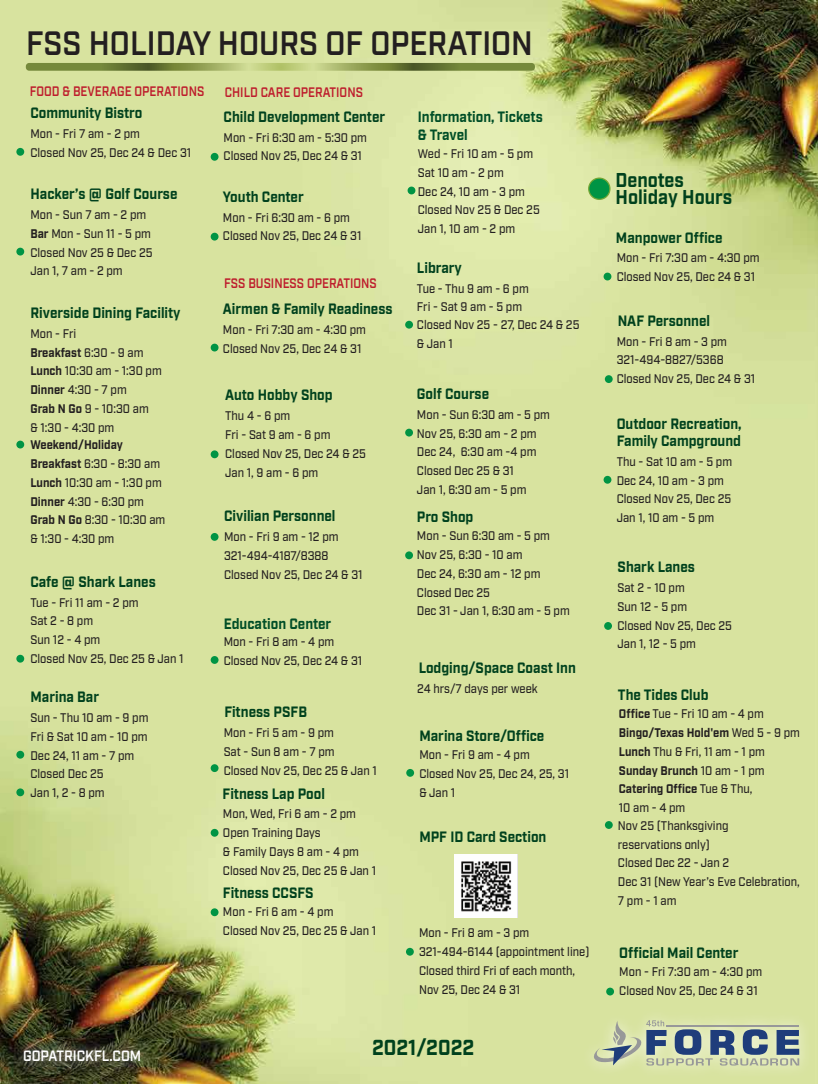
<style>
.page{position:relative;width:818px;height:1084px;background:#fff}
.page>*{position:absolute;margin:0;border:0;box-sizing:border-box;transform-origin:0 0}
.t1{font:600 33.75px "Industry";color:#231f20;scale:.9 1}
.t2{font:700 21.75px "Industry";color:#00411d;scale:.9 1}
.t3{font:700 20px/17.5px "Industry";color:#00411d;scale:.9 1}
.t4{font:700 15px/17.5px "Industry";color:#00411d;scale:.9 1}
.t5{font:700 15px/17.5px "Industry";color:#004e27;scale:.9 1}
.t6{font:600 15px "Industry";color:#fff;scale:.9 1}
.t7{font:600 13.75px "Industry";color:#be1e2d;scale:.85 1}
.t8{font:500 12.5px/18.8px "Industry";color:#231f20;scale:.9 1}
.s1{font-weight:700}
</style>
<div class="page">
<img style="left:0;top:0;width:817px;height:1083px">
<svg style="left:26px;top:63px;width:508px;height:8px;background:#87974e"></svg>
<div style="left:588px;top:178px;width:21px;height:21px;background:#009444;border-radius:50%"></div>
<div style="left:587px;top:177px;width:23px;height:23px;border:1px solid #74a734;border-radius:50%"></div>
<div style="left:210px;top:764px;width:8px;height:8px;background:#009444;border-radius:50%"></div>
<svg style="left:210px;top:828px;width:8px;height:8px"></svg>
<div style="left:210px;top:908px;width:8px;height:8px;background:#009444;border-radius:50%"></div>
<div style="left:405px;top:321px;width:8px;height:7px;background:#009444;border-radius:50%"></div>
<div style="left:604px;top:821px;width:8px;height:7px;background:#009444;border-radius:50%"></div>
<div style="left:405px;top:551px;width:8px;height:8px;background:#009444;border-radius:50%"></div>
<div style="left:405px;top:428px;width:8px;height:8px;background:#009444;border-radius:50%"></div>
<svg style="left:405px;top:947px;width:8px;height:8px"></svg>
<div style="left:603px;top:272px;width:8px;height:8px;background:#009444;border-radius:50%"></div>
<div style="left:604px;top:375px;width:8px;height:8px;background:#009444;border-radius:50%"></div>
<svg style="left:605px;top:987px;width:8px;height:8px"></svg>
<div style="left:603px;top:476px;width:8px;height:7px;background:#009444;border-radius:50%"></div>
<div style="left:406px;top:768px;width:8px;height:8px;background:#009444;border-radius:50%"></div>
<div style="left:210px;top:153px;width:8px;height:8px;background:#009444;border-radius:50%"></div>
<div style="left:210px;top:656px;width:8px;height:7px;background:#009444;border-radius:50%"></div>
<div style="left:210px;top:533px;width:8px;height:7px;background:#009444;border-radius:50%"></div>
<div style="left:210px;top:450px;width:8px;height:8px;background:#009444;border-radius:50%"></div>
<div style="left:210px;top:233px;width:8px;height:7px;background:#009444;border-radius:50%"></div>
<div style="left:210px;top:343px;width:8px;height:8px;background:#009444;border-radius:50%"></div>
<svg style="left:603px;top:622px;width:8px;height:7px"></svg>
<div style="left:16px;top:148px;width:8px;height:8px;background:#009444;border-radius:50%"></div>
<div style="left:16px;top:440px;width:8px;height:8px;background:#009444;border-radius:50%"></div>
<div style="left:407px;top:186px;width:8px;height:8px;background:#009444;border-radius:50%"></div>
<div style="left:16px;top:248px;width:8px;height:7px;background:#009444;border-radius:50%"></div>
<div style="left:16px;top:750px;width:8px;height:8px;background:#009444;border-radius:50%"></div>
<div style="left:16px;top:788px;width:8px;height:8px;background:#009444;border-radius:50%"></div>
<div style="left:16px;top:654px;width:8px;height:8px;background:#009444;border-radius:50%"></div>
<img style="left:574px;top:1001px;width:243px;height:82px">
<svg style="left:592px;top:1020px;width:206px;height:45px;background:#a5b2a1"></svg>
<hr style="left:666px;top:1024px;width:132px;height:2px;background:#979899">
<img style="left:4px;top:1029px;width:156px;height:54px">
<img style="left:454px;top:854px;width:63px;height:63px">
<h1 class="t1" style="left:26px;top:23px;width:564px">FSS HOLIDAY HOURS OF OPERATION</h1>
<p class="t7" style="left:30px;top:83px;width:207px">FOOD &amp; BEVERAGE OPERATIONS</p>
<p class="t4" style="left:30px;top:105px;width:126px">Community Bistro</p>
<p class="t8" style="left:30px;top:124px;width:180px">Mon - Fri 7 am - 2 pm<br>Closed Nov 25, Dec 24 &amp; Dec 31</p>
<p class="t4" style="left:30px;top:186px;width:165px">Hacker’s @ Golf Course</p>
<p class="t8" style="left:30px;top:206px;width:137px">Mon - Sun 7 am - 2 pm<br><span class="s1">Bar</span> Mon - Sun 11 - 5 pm<br>Closed Nov 25 &amp; Dec 25<br>Jan 1, 7 am - 2 pm</p>
<p class="t4" style="left:30px;top:305px;width:168px">Riverside Dining Facility</p>
<p class="t8" style="left:30px;top:324px;width:147px">Mon - Fri<br><span class="s1">Breakfast</span> 6:30 - 9 am<br><span class="s1">Lunch</span> 10:30 am - 1:30 pm<br><span class="s1">Dinner</span> 4:30 - 7 pm<br><span class="s1">Grab N Go</span> 9 - 10:30 am<br>&amp; 1:30 - 4:30 pm</p>
<p class="t8" style="left:30px;top:436px;width:151px"><span class="s1">Weekend/Holiday<br>Breakfast</span> 6:30 - 8:30 am<br><span class="s1">Lunch</span> 10:30 am - 1:30 pm<br><span class="s1">Dinner</span> 4:30 - 6:30 pm<br><span class="s1">Grab N Go</span> 8:30 - 10:30 am &amp; 1:30 - 4:30 pm</p>
<p class="t4" style="left:30px;top:573px;width:141px">Cafe @ Shark Lanes</p>
<p class="t8" style="left:30px;top:593px;width:171px">Tue - Fri 11 am - 2 pm<br>Sat 2 - 8 pm<br>Sun 12 - 4 pm<br>Closed Nov 25, Dec 25 &amp; Jan 1</p>
<p class="t4" style="left:30px;top:689px;width:78px">Marina Bar</p>
<p class="t8" style="left:30px;top:708px;width:133px">Sun - Thu 10 am - 9 pm<br>Fri &amp; Sat 10 am - 10 pm<br>Dec 24, 11 am - 7 pm<br>Closed Dec 25<br>Jan 1, 2 - 8 pm</p>
<p class="t6" style="left:23px;top:1047px;width:133px">GOPATRICKFL.COM</p>
<p class="t7" style="left:225px;top:84px;width:164px">CHILD CARE OPERATIONS</p>
<p class="t4" style="left:223px;top:109px;width:181px">Child Development Center</p>
<p class="t8" style="left:223px;top:128px;width:161px">Mon - Fri 6:30 am - 5:30 pm<br>Closed Nov 25, Dec 24 &amp; 31</p>
<p class="t4" style="left:223px;top:188px;width:91px">Youth Center</p>
<p class="t8" style="left:223px;top:208px;width:155px">Mon - Fri 6:30 am - 6 pm<br>Closed Nov 25, Dec 24 &amp; 31</p>
<p class="t7" style="left:224px;top:275px;width:181px">FSS BUSINESS OPERATIONS</p>
<p class="t4" style="left:223px;top:300px;width:190px">Airmen &amp; Family Readiness</p>
<p class="t8" style="left:223px;top:320px;width:160px">Mon - Fri 7:30 am - 4:30 pm<br>Closed Nov 25, Dec 24 &amp; 31</p>
<p class="t4" style="left:225px;top:387px;width:121px">Auto Hobby Shop</p>
<p class="t8" style="left:225px;top:407px;width:158px">Thu 4 - 6 pm<br>Fri - Sat 9 am - 6 pm<br>Closed Nov 25, Dec 24 &amp; 25<br>Jan 1, 9 am - 6 pm</p>
<p class="t4" style="left:224px;top:508px;width:125px">Civilian Personnel</p>
<p class="t8" style="left:224px;top:528px;width:155px">Mon - Fri 9 am - 12 pm<br>321-494-4187/8388<br>Closed Nov 25, Dec 24 &amp; 31</p>
<p class="t5" style="left:224px;top:615px;width:121px">Education Center</p>
<p class="t8" style="left:224px;top:632px;width:155px">Mon - Fri 8 am - 4 pm<br>Closed Nov 25, Dec 24 &amp; 31</p>
<p class="t4" style="left:224px;top:704px;width:93px">Fitness PSFB</p>
<p class="t8" style="left:223px;top:723px;width:171px">Mon - Fri 5 am - 9 pm<br>Sat - Sun 8 am - 7 pm<br>Closed Nov 25, Dec 25 &amp; Jan 1</p>
<p class="t4" style="left:222px;top:785px;width:115px">Fitness Lap Pool</p>
<p class="t8" style="left:223px;top:805px;width:171px">Mon, Wed, Fri 6 am - 2 pm<br>Open Training Days<br>&amp; Family Days 8 am - 4 pm<br>Closed Nov 25, Dec 25 &amp; Jan 1</p>
<p class="t4" style="left:223px;top:884px;width:102px">Fitness CCSFS</p>
<p class="t8" style="left:223px;top:903px;width:171px">Mon - Fri 6 am - 4 pm<br>Closed Nov 25, Dec 25 &amp; Jan 1</p>
<p class="t5" style="left:417px;top:109px;width:140px">Information, Tickets &amp; Travel</p>
<p class="t8" style="left:417px;top:145px;width:137px">Wed - Fri 10 am - 5 pm<br>Sat 10 am - 2 pm<br>Dec 24, 10 am - 3 pm<br>Closed Nov 25 &amp; Dec 25<br>Jan 1, 10 am - 2 pm</p>
<p class="t4" style="left:416px;top:259px;width:51px">Library</p>
<p class="t8" style="left:416px;top:279px;width:126px">Tue - Thu 9 am - 6 pm<br>Fri - Sat 9 am - 5 pm</p>
<p class="t8" style="left:416px;top:315px;width:182px">Closed Nov 25 - 27, Dec 24 &amp; 25 &amp; Jan 1</p>
<p class="t4" style="left:416px;top:385px;width:82px">Golf Course</p>
<p class="t8" style="left:416px;top:405px;width:149px">Mon - Sun 6:30 am - 5 pm<br>Nov 25, 6:30 am - 2 pm<br>Dec 24, 6:30 am -4 pm<br>Closed Dec 25 &amp; 31<br>Jan 1, 6:30 am - 5 pm</p>
<p class="t4" style="left:416px;top:508px;width:64px">Pro Shop</p>
<p class="t8" style="left:416px;top:527px;width:171px">Mon - Sun 6:30 am - 5 pm<br>Nov 25, 6:30 - 10 am<br>Dec 24, 6:30 am - 12 pm<br>Closed Dec 25<br>Dec 31 - Jan 1, 6:30 am - 5 pm</p>
<p class="t4" style="left:418px;top:659px;width:176px">Lodging/Space Coast Inn</p>
<p class="t8" style="left:417px;top:679px;width:135px">24 hrs/7 days per week</p>
<p class="t4" style="left:419px;top:727px;width:140px">Marina Store/Office</p>
<p class="t8" style="left:419px;top:745px;width:168px">Mon - Fri 9 am - 4 pm<br>Closed Nov 25, Dec 24, 25, 31 &amp; Jan 1</p>
<p class="t4" style="left:419px;top:828px;width:143px">MPF ID Card Section</p>
<p class="t8" style="left:419px;top:923px;width:191px">Mon - Fri 8 am - 3 pm<br>321-494-6144 (appointment line)<br>Closed third Fri of each month,<br>Nov 25, Dec 24 &amp; 31</p>
<h2 class="t2" style="left:372px;top:1034px;width:115px">2021/2022</h2>
<h3 class="t3" style="left:615px;top:172px;width:131px">Denotes<br>Holiday Hours</h3>
<p class="t4" style="left:615px;top:230px;width:120px">Manpower Office</p>
<p class="t8" style="left:616px;top:248px;width:160px">Mon - Fri 7:30 am - 4:30 pm<br>Closed Nov 25, Dec 24 &amp; 31</p>
<p class="t4" style="left:617px;top:312px;width:104px">NAF Personnel</p>
<p class="t8" style="left:616px;top:332px;width:155px">Mon - Fri 8 am - 3 pm<br>321-494-8827/5368<br>Closed Nov 25, Dec 24 &amp; 31</p>
<p class="t4" style="left:616px;top:415px;width:140px">Outdoor Recreation,<br>Family Campground</p>
<p class="t8" style="left:616px;top:452px;width:130px">Thu - Sat 10 am - 5 pm<br>Dec 24, 10 am - 3 pm<br>Closed Nov 25, Dec 25<br>Jan 1, 10 am - 5 pm</p>
<p class="t4" style="left:617px;top:559px;width:87px">Shark Lanes</p>
<p class="t8" style="left:617px;top:578px;width:129px">Sat 2 - 10 pm<br>Sun 12 - 5 pm<br>Closed Nov 25, Dec 25<br>Jan 1, 12 - 5 pm</p>
<p class="t4" style="left:617px;top:686px;width:102px">The Tides Club</p>
<p class="t8" style="left:618px;top:705px;width:202px"><span class="s1">Office</span> Tue - Fri 10 am - 4 pm<br><span class="s1">Bingo/Texas Hold'em</span> Wed 5 - 9 pm<br><span class="s1">Lunch</span> Thu &amp; Fri, 11 am - 1 pm<br><span class="s1">Sunday Brunch</span> 10 am - 1 pm<br><span class="s1">Catering Office</span> Tue &amp; Thu,<br>10 am - 4 pm</p>
<p class="t8" style="left:617px;top:816px;width:203px">Nov 25 (Thanksgiving<br>reservations only)<br>Closed Dec 22 - Jan 2<br>Dec 31 (New Year’s Eve Celebration,<br>7 pm - 1 am</p>
<p class="t4" style="left:619px;top:944px;width:134px">Official Mail Center</p>
<p class="t8" style="left:619px;top:963px;width:160px">Mon - Fri 7:30 am - 4:30 pm<br>Closed Nov 25, Dec 24 &amp; 31</p>
</div>
